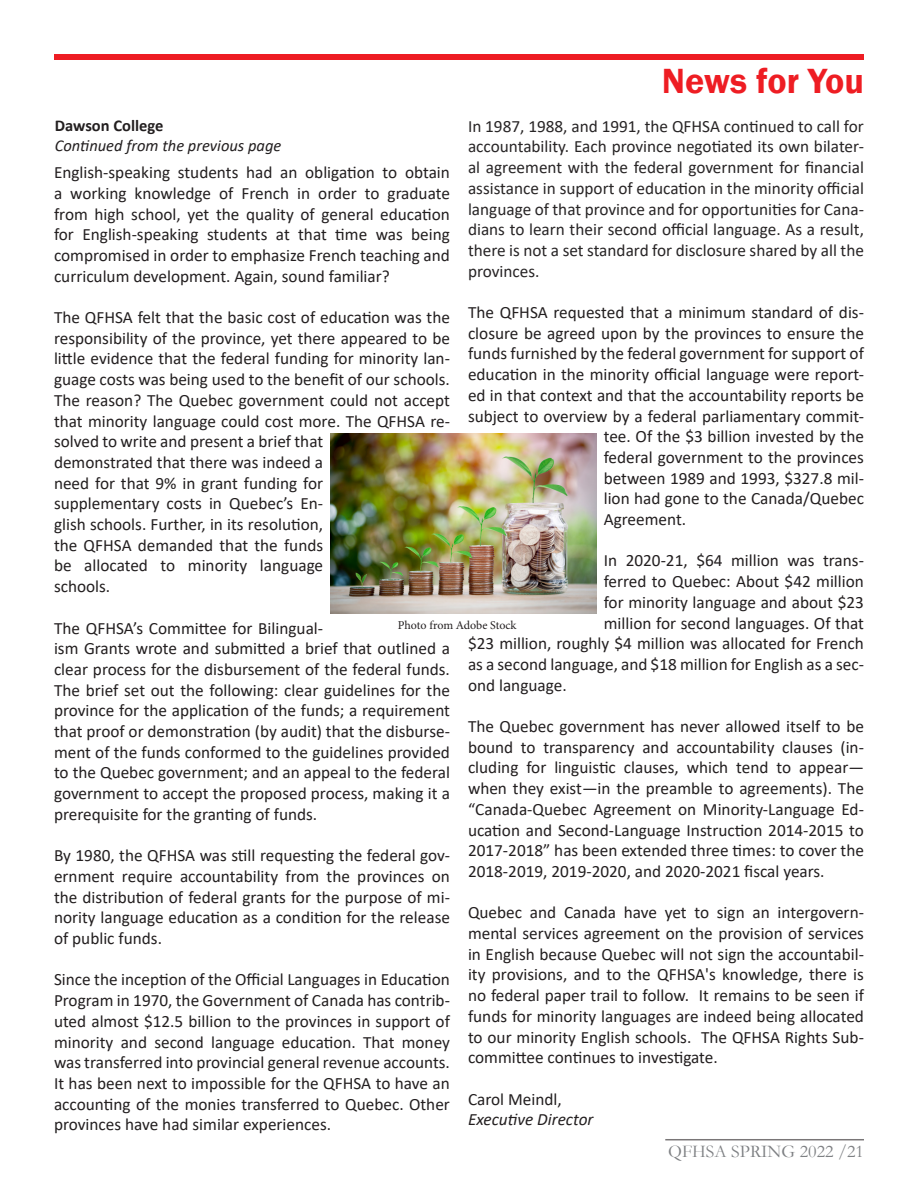
<style>
.page{position:relative;width:918px;height:1188px;background:#fff}
.page>*{position:absolute;margin:0;border:0;box-sizing:border-box;transform-origin:0 0}
.t1{font:600 36px "Franklin Gothic";color:#ee1d23}
.t2{font:18px "Garamond";color:#7e8083}
.t3{font:17.25px/20.7px "Calibri";color:#231f20;text-align:justify}
.t4{font:17.25px/20.7px "Calibri";color:#282526;text-align:justify}
.t5{font:italic 17.25px "Calibri";color:#231f20}
.t6{font:italic 16.5px "Calibri";color:#231f20}
.t7{font:700 16.5px "Calibri";color:#231f20}
.t8{font:12px "Minion Pro";letter-spacing:-.005em;color:#231f20}
</style>
<div class="page">
<hr style="left:665px;top:1139px;width:199px;height:1px;background:#231f20">
<div style="left:54px;top:54px;width:810px;height:5px;background:#ee1d23"></div>
<img style="left:330px;top:433px;width:267px;height:180px">
<p class="t1" style="left:662px;top:59px;width:204px">News for You</p>
<p class="t4" style="left:468px;top:115px;width:398px">In 1987, 1988, and 1991, the QFHSA continued to call for accountability. Each province negotiated its own bilater&shy;al agreement with the federal government for financial assistance in support of education in the minority official language of that province and for opportunities for Cana&shy;dians to learn their second official language. As a result, there is not a set standard for disclosure shared by all the provinces.</p>
<p class="t3" style="left:468px;top:302px;width:397px">The QFHSA requested that a minimum standard of dis-</p>
<p class="t3" style="left:468px;top:322px;width:398px">closure be agreed upon by the provinces to ensure the</p>
<p class="t3" style="left:468px;top:343px;width:397px">funds furnished by the federal government for support of</p>
<p class="t3" style="left:468px;top:364px;width:397px">education in the minority official language were report-</p>
<p class="t3" style="left:468px;top:384px;width:397px">ed in that context and that the accountability reports be</p>
<p class="t3" style="left:468px;top:405px;width:397px">subject to overview by a federal parliamentary commit-</p>
<p class="t3" style="left:604px;top:426px;width:262px">tee. Of the $3 billion invested by the</p>
<p class="t3" style="left:604px;top:446px;width:262px">federal government to the provinces</p>
<p class="t3" style="left:604px;top:467px;width:262px">between 1989 and 1993, $327.8 mil-</p>
<p class="t3" style="left:604px;top:488px;width:262px">lion had gone to the Canada/Quebec</p>
<p class="t3" style="left:604px;top:509px;width:84px">Agreement.</p>
<p class="t3" style="left:604px;top:550px;width:262px">In 2020-21, $64 million was trans-</p>
<p class="t3" style="left:604px;top:571px;width:262px">ferred to Quebec: About $42 million</p>
<p class="t3" style="left:604px;top:591px;width:262px">for minority language and about $23</p>
<p class="t3" style="left:604px;top:612px;width:262px">million for second languages. Of that</p>
<p class="t3" style="left:468px;top:633px;width:397px">$23 million, roughly $4 million was allocated for French</p>
<p class="t3" style="left:468px;top:653px;width:397px">as a second language, and $18 million for English as a sec-</p>
<p class="t3" style="left:468px;top:674px;width:100px">ond language.</p>
<p class="t3" style="left:468px;top:716px;width:398px">The Quebec government has never allowed itself to be bound to transparency and accountability clauses (in&shy;cluding for linguistic clauses, which tend to appear— when they exist—in the preamble to agreements). The “Canada-Quebec Agreement on Minority-Language Ed&shy;ucation and Second-Language Instruction 2014-2015 to 2017-2018” has been extended three times: to cover the 2018-2019, 2019-2020, and 2020-2021 fiscal years.</p>
<p class="t3" style="left:468px;top:902px;width:398px">Quebec and Canada have yet to sign an intergovern&shy;mental services agreement on the provision of services in English because Quebec will not sign the accountabil&shy;ity provisions, and to the QFHSA's knowledge, there is no federal paper trail to follow. It remains to be seen if funds for minority languages are indeed being allocated to our minority English schools. The QFHSA Rights Sub&shy;committee continues to investigate.</p>
<p class="t3" style="left:468px;top:1088px;width:95px">Carol Meindl,</p>
<p class="t5" style="left:468px;top:1108px;width:127px">Executive Director</p>
<p class="t7" style="left:55px;top:114px;width:110px">Dawson College</p>
<p class="t6" style="left:55px;top:134px;width:228px">Continued from the previous page</p>
<p class="t3" style="left:54px;top:162px;width:398px">English-speaking students had an obligation to obtain a working knowledge of French in order to graduate from high school, yet the quality of general education for English-speaking students at that time was being compromised in order to emphasize French teaching and curriculum development. Again, sound familiar?</p>
<p class="t3" style="left:54px;top:307px;width:398px;text-align:left">The QFHSA felt that the basic cost of education was the responsibility of the province, yet there appeared to be little evidence that the federal funding for minority lan&shy;guage costs was being used to the benefit of our schools.<br>The reason? The Quebec government could not accept that minority language could cost more. The QFHSA re&shy;solved to write and present a brief that<br>demonstrated that there was indeed a<br>need for that 9% in grant funding for<br>supplementary costs in Quebec’s En-<br>glish schools. Further, in its resolution,<br>the QFHSA demanded that the funds<br>be allocated to minority language<br>schools.</p>
<p class="t3" style="left:54px;top:617px;width:398px;text-align:left">The QFHSA’s Committee for Bilingual-<br>ism Grants wrote and submitted a brief that outlined a clear process for the disbursement of the federal funds.<br>The brief set out the following: clear guidelines for the province for the application of the funds; a requirement that proof or demonstration (by audit) that the disburse&shy;ment of the funds conformed to the guidelines provided to the Quebec government; and an appeal to the federal government to accept the proposed process, making it a prerequisite for the granting of funds.</p>
<p class="t3" style="left:54px;top:845px;width:398px">By 1980, the QFHSA was still requesting the federal gov&shy;ernment require accountability from the provinces on the distribution of federal grants for the purpose of mi&shy;nority language education as a condition for the release of public funds.</p>
<p class="t3" style="left:54px;top:969px;width:398px">Since the inception of the Official Languages in Education Program in 1970, the Government of Canada has contrib&shy;uted almost $12.5 billion to the provinces in support of minority and second language education. That money was transferred into provincial general revenue accounts.<br>It has been next to impossible for the QFHSA to have an accounting of the monies transferred to Quebec. Other provinces have had similar experiences.</p>
<p class="t8" style="left:398px;top:617px;width:120px">Photo from Adobe Stock</p>
<p class="t2" style="left:668px;top:1139px;width:197px">QFHSA SPRING 2022 /21</p>
</div>
